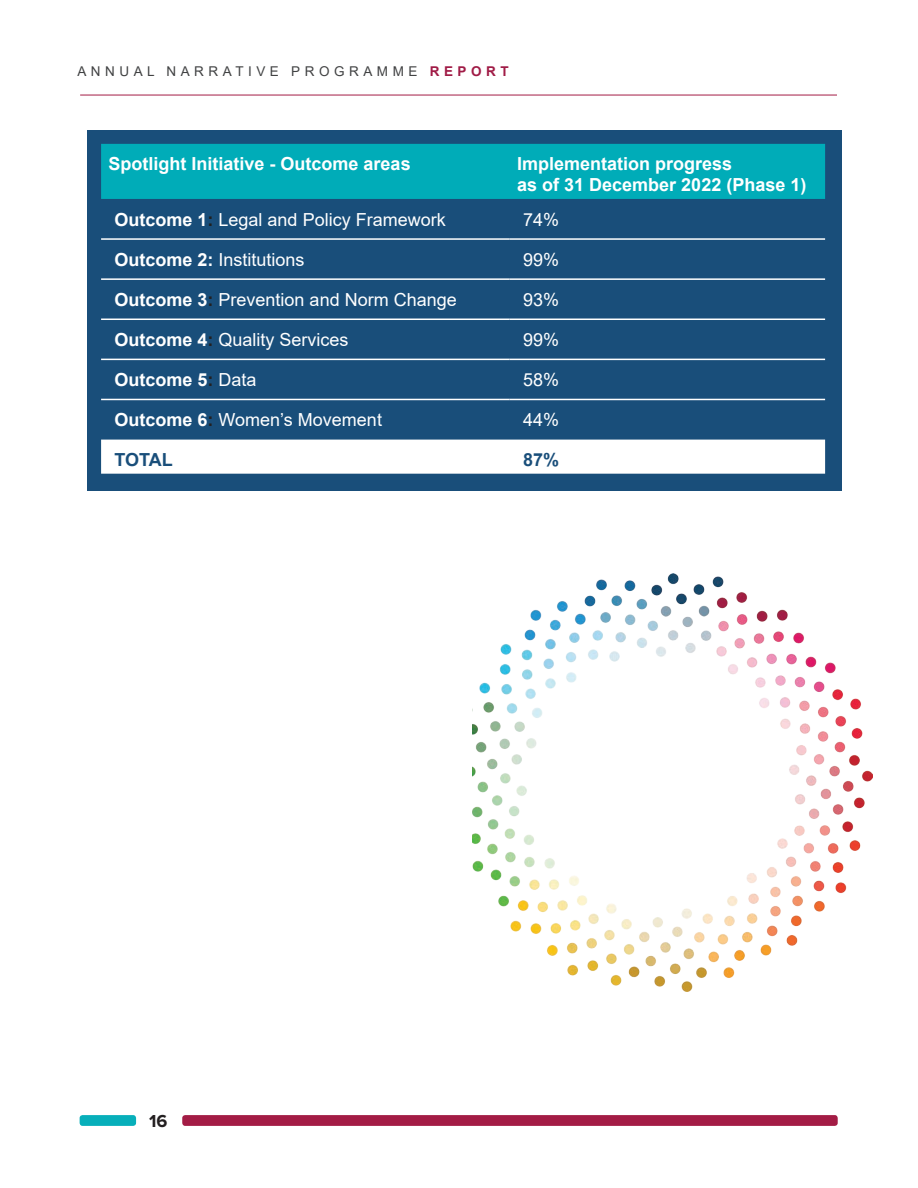
<style>
.page{position:relative;width:918px;height:1188px;background:#fff}
.page>*{position:absolute;margin:0;border:0;box-sizing:border-box;transform-origin:0 0}
.t1{font:18px "Arial";color:#fff}
.t2{font:700 18px "Arial";color:#fff}
.t3{font:700 18px "Arial";color:#194e7a}
.t4{font:700 18px "Proxima Nova";color:#231f20}
.t5{font:13.5px "Arial";letter-spacing:.335em;color:#414243}
.s1{font-weight:700;color:#a01b46}
.s2{font-weight:700}
.s3{font-weight:700;color:#201f1e}
.s4{font-weight:700;color:#231f20}
.s5{color:#231f20}
.s6{font-weight:400}
</style>
<div class="page">
<div style="left:182px;top:1115px;width:656px;height:11px;background:#a31c45;border-radius:3px"></div>
<div style="left:80px;top:1115px;width:56px;height:11px;background:#07afba;border-radius:3px"></div>
<hr style="left:80px;top:95px;width:757px;height:1px;background:#a31c45">
<img style="left:472px;top:573px;width:400px;height:418px">
<div style="left:88px;top:130px;width:754px;height:360px;background:#194e7a"></div>
<div style="left:101px;top:144px;width:724px;height:55px;background:#00acb8"></div>
<div style="left:101px;top:440px;width:724px;height:34px;background:#fff"></div>
<hr style="left:101px;top:238px;width:409px;height:2px;background:#fff">
<hr style="left:510px;top:238px;width:315px;height:2px;background:#fff">
<hr style="left:101px;top:278px;width:409px;height:2px;background:#fff">
<hr style="left:510px;top:278px;width:315px;height:2px;background:#fff">
<hr style="left:101px;top:319px;width:409px;height:1px;background:#fff">
<hr style="left:510px;top:319px;width:315px;height:1px;background:#fff">
<hr style="left:101px;top:359px;width:409px;height:1px;background:#fff">
<hr style="left:510px;top:359px;width:315px;height:1px;background:#fff">
<hr style="left:101px;top:399px;width:409px;height:1px;background:#fff">
<hr style="left:510px;top:399px;width:315px;height:1px;background:#fff">
<p class="t5" style="left:77px;top:62px;width:433px">ANNUAL NARRATIVE PROGRAMME <span class="s1">REPORT</span></p>
<p class="t2" style="left:109px;top:151px;width:304px">Spotlight Initiative - Outcome areas</p>
<p class="t2" style="left:517px;top:151px;width:217px">Implementation progress</p>
<p class="t2" style="left:517px;top:172px;width:291px">as of 31 December 2022 (Phase 1)</p>
<p class="t1" style="left:115px;top:207px;width:333px"><span class="s2">Outcome 1</span><span class="s3">:</span> Legal and Policy Framework</p>
<p class="t1" style="left:523px;top:207px;width:38px">74%</p>
<p class="t1" style="left:115px;top:247px;width:192px"><span class="s2">Outcome 2:</span> Institutions</p>
<p class="t1" style="left:523px;top:247px;width:38px">99%</p>
<p class="t1" style="left:115px;top:287px;width:344px"><span class="s2">Outcome 3</span><span class="s4">:</span> Prevention and Norm Change</p>
<p class="t1" style="left:523px;top:287px;width:38px">93%</p>
<p class="t1" style="left:115px;top:327px;width:236px"><span class="s2">Outcome 4</span><span class="s4">:</span> Quality Services</p>
<p class="t1" style="left:523px;top:327px;width:38px">99%</p>
<p class="t2" style="left:115px;top:367px;width:144px">Outcome 5<span class="s5">:</span> <span class="s6">Data</span></p>
<p class="t1" style="left:523px;top:367px;width:38px">58%</p>
<p class="t1" style="left:115px;top:407px;width:269px"><span class="s2">Outcome 6</span><span class="s4">:</span> Women’s Movement</p>
<p class="t1" style="left:523px;top:407px;width:38px">44%</p>
<p class="t3" style="left:115px;top:447px;width:60px">TOTAL</p>
<p class="t3" style="left:523px;top:447px;width:38px">87%</p>
<p class="t4" style="left:149px;top:1110px;width:20px">16</p>
</div>
